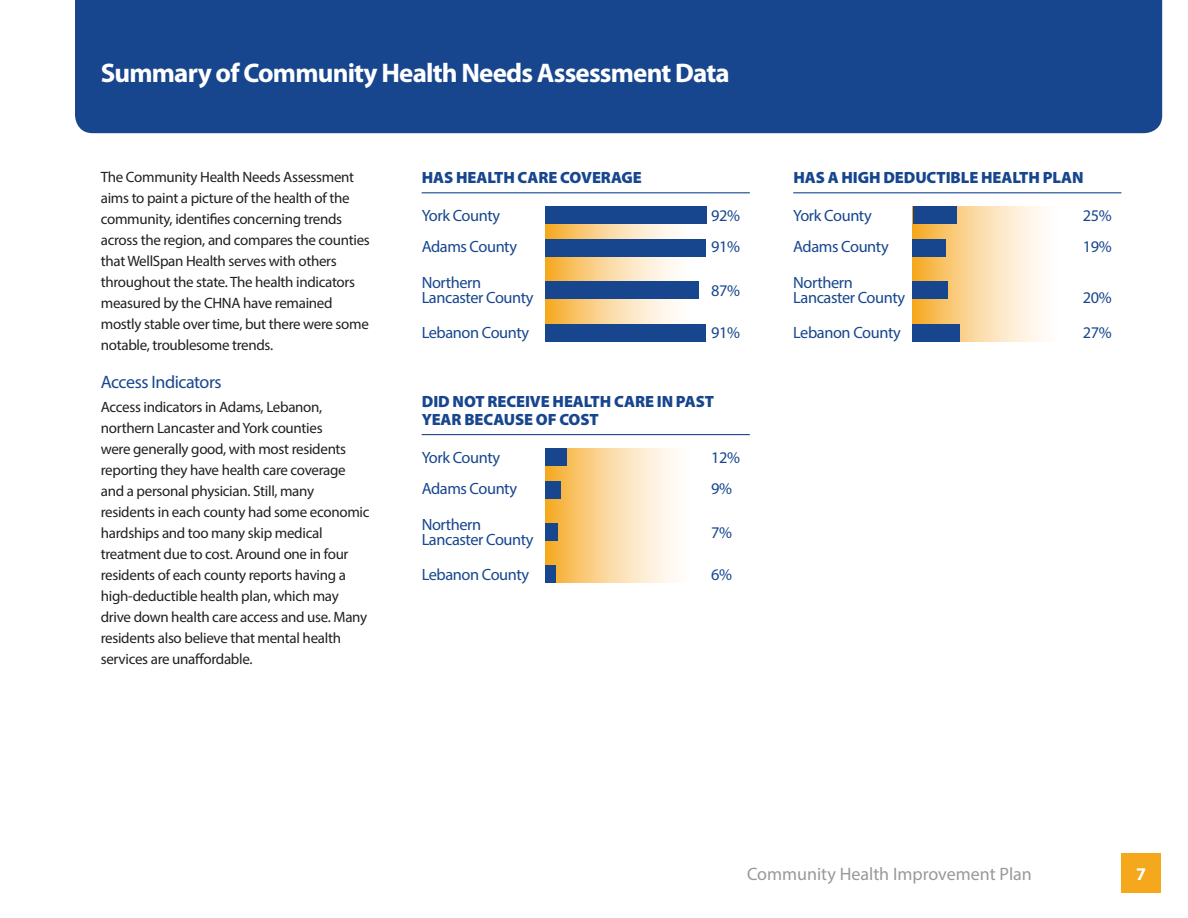
<style>
.page{position:relative;width:1188px;height:918px;background:#fff}
.page>*{position:absolute;margin:0;border:0;box-sizing:border-box;transform-origin:0 0}
.t1{font:700 27px "Myriad Pro";letter-spacing:-.03em;color:#fff}
.t2{font:18px "Myriad Pro";color:#97999c}
.t3{font:18px "Myriad Pro";letter-spacing:-.025em;color:#17468e}
.t4{font:700 18px "Myriad Pro";color:#fff}
.t5{font:16.35px/15px "Myriad Pro";letter-spacing:-.025em;color:#17468e}
.t6{font:900 16.35px/18.1px "Myriad Pro";letter-spacing:-.005em;color:#17468e}
.t7{font:15px/21px "Myriad Pro";letter-spacing:-.02em;color:#231f20}
</style>
<div class="page">
<div style="left:1121px;top:853px;width:40px;height:40px;background:#f5a81c"></div>
<hr style="left:793px;top:192px;width:328px;height:1px;background:#17468e">
<hr style="left:422px;top:192px;width:328px;height:1px;background:#17468e">
<svg style="left:545px;top:224px;width:144px;height:100px;background:#f4d6a3"></svg>
<div style="left:545px;top:240px;width:160px;height:17px;background:#17468e"></div>
<div style="left:545px;top:281px;width:153px;height:17px;background:#17468e"></div>
<div style="left:545px;top:324px;width:160px;height:17px;background:#17468e"></div>
<div style="left:545px;top:207px;width:162px;height:17px;background:#17468e"></div>
<svg style="left:545px;top:448px;width:131px;height:135px;background:#fad9a3"></svg>
<div style="left:545px;top:481px;width:16px;height:17px;background:#17468e"></div>
<div style="left:545px;top:523px;width:12px;height:17px;background:#17468e"></div>
<div style="left:545px;top:566px;width:11px;height:17px;background:#17468e"></div>
<div style="left:545px;top:448px;width:21px;height:18px;background:#17468e"></div>
<svg style="left:913px;top:207px;width:130px;height:134px;background:#fadcab"></svg>
<div style="left:913px;top:240px;width:33px;height:17px;background:#17468e"></div>
<div style="left:913px;top:281px;width:35px;height:17px;background:#17468e"></div>
<div style="left:913px;top:324px;width:47px;height:17px;background:#17468e"></div>
<div style="left:913px;top:207px;width:44px;height:17px;background:#17468e"></div>
<hr style="left:422px;top:434px;width:328px;height:1px;background:#17468e">
<div style="left:75px;top:0;width:1087px;height:133px;background:#17468e"></div>
<h1 class="t1" style="left:101px;top:55px;width:631px">Summary of Community Health Needs Assessment Data</h1>
<p class="t7" style="left:101px;top:166px;width:271px">The Community Health Needs Assessment aims to paint a picture of the health of the community, identifies concerning trends across the region, and compares the counties that WellSpan Health serves with others throughout the state. The health indicators measured by the CHNA have remained mostly stable over time, but there were some notable, troublesome trends.</p>
<p class="t3" style="left:101px;top:371px;width:122px">Access Indicators</p>
<p class="t7" style="left:101px;top:396px;width:270px">Access indicators in Adams, Lebanon, northern Lancaster and York counties<br>were generally good, with most residents reporting they have health care coverage and a personal physician. Still, many residents in each county had some economic hardships and too many skip medical treatment due to cost. Around one in four residents of each county reports having a high-deductible health plan, which may drive down health care access and use. Many residents also believe that mental health services are unaffordable.</p>
<p class="t6" style="left:422px;top:169px;width:222px">HAS HEALTH CARE COVERAGE</p>
<p class="t5" style="left:422px;top:208px;width:80px">York County</p>
<p class="t5" style="left:711px;top:208px;width:30px">92%</p>
<p class="t5" style="left:422px;top:239px;width:97px">Adams County</p>
<p class="t5" style="left:711px;top:239px;width:30px">91%</p>
<p class="t5" style="left:422px;top:275px;width:113px">Northern<br>Lancaster County</p>
<p class="t5" style="left:711px;top:283px;width:30px">87%</p>
<p class="t5" style="left:422px;top:325px;width:109px">Lebanon County</p>
<p class="t5" style="left:711px;top:325px;width:30px">91%</p>
<p class="t6" style="left:422px;top:392px;width:294px">DID NOT RECEIVE HEALTH CARE IN PAST<br>YEAR BECAUSE OF COST</p>
<p class="t5" style="left:422px;top:449px;width:80px">York County</p>
<p class="t5" style="left:711px;top:449px;width:30px">12%</p>
<p class="t5" style="left:422px;top:481px;width:97px">Adams County</p>
<p class="t5" style="left:711px;top:481px;width:22px">9%</p>
<p class="t5" style="left:422px;top:517px;width:113px">Northern<br>Lancaster County</p>
<p class="t5" style="left:711px;top:524px;width:22px">7%</p>
<p class="t5" style="left:422px;top:566px;width:109px">Lebanon County</p>
<p class="t5" style="left:711px;top:566px;width:22px">6%</p>
<p class="t6" style="left:793px;top:169px;width:292px">HAS A HIGH DEDUCTIBLE HEALTH PLAN</p>
<p class="t5" style="left:793px;top:208px;width:80px">York County</p>
<p class="t5" style="left:1083px;top:208px;width:30px">25%</p>
<p class="t5" style="left:793px;top:239px;width:97px">Adams County</p>
<p class="t5" style="left:1083px;top:239px;width:30px">19%</p>
<p class="t5" style="left:793px;top:275px;width:113px">Northern<br>Lancaster County</p>
<p class="t5" style="left:1083px;top:290px;width:30px">20%</p>
<p class="t5" style="left:793px;top:325px;width:109px">Lebanon County</p>
<p class="t5" style="left:1083px;top:325px;width:30px">27%</p>
<p class="t2" style="left:747px;top:863px;width:286px">Community Health Improvement Plan</p>
<p class="t4" style="left:1136px;top:862px;width:11px">7</p>
</div>
